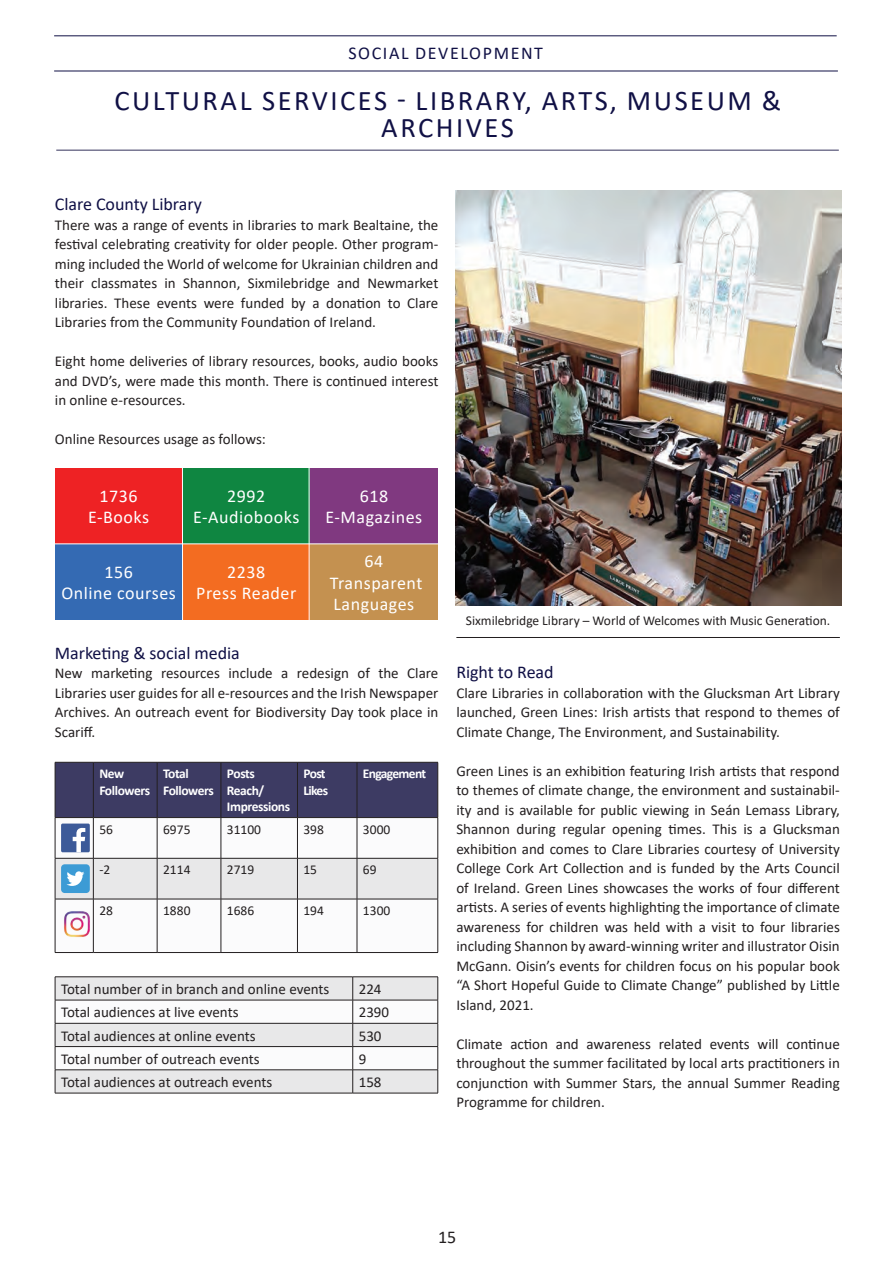
<style>
.page{position:relative;width:893px;height:1263px;background:#fff}
.page>*{position:absolute;margin:0;border:0;box-sizing:border-box;transform-origin:0 0}
.t1{font:28.5px/27px "Calibri";letter-spacing:.09em;color:#101045;text-align:center}
.t2{font:18px/21.6px "Calibri";letter-spacing:.03em;color:#fff;text-align:center}
.t3{font:18px "Calibri";color:#101045}
.t4{font:18px "Calibri";letter-spacing:.09em;color:#101045}
.t5{font:18px "Calibri";color:#231f20}
.t6{font:15px/19.5px "Calibri";color:#231f20;text-align:justify}
.t7{font:13.5px "Calibri";color:#231f20}
.t8{font:700 13.5px/16.2px "Calibri";letter-spacing:-.035em;color:#fff}
</style>
<div class="page">
<hr style="left:54px;top:71px;width:784px;height:1px;background:#101045">
<hr style="left:54px;top:35px;width:783px;height:1px;background:#101045">
<hr style="left:56px;top:150px;width:783px;height:1px;background:#34325c">
<div style="left:55px;top:468px;width:127px;height:76px;background:#ee2224"></div>
<div style="left:55px;top:544px;width:127px;height:76px;background:#346ab3"></div>
<div style="left:182px;top:468px;width:128px;height:76px;background:#0f8641"></div>
<div style="left:310px;top:468px;width:128px;height:76px;background:#803980"></div>
<div style="left:310px;top:544px;width:128px;height:76px;background:#c49150"></div>
<div style="left:182px;top:544px;width:128px;height:76px;background:#f36c21"></div>
<hr style="left:55px;top:543px;width:384px;height:1px;background:#fff">
<hr style="left:182px;top:464px;width:1px;height:161px;background:#fff">
<hr style="left:309px;top:464px;width:1px;height:161px;background:#fff">
<div style="left:56px;top:763px;width:382px;height:54px;background:#3d3b63"></div>
<svg style="left:56px;top:818px;width:382px;height:134px"></svg>
<hr style="left:55px;top:818px;width:1px;height:40px;background:#231f20">
<hr style="left:93px;top:818px;width:1px;height:40px;background:#231f20">
<hr style="left:157px;top:818px;width:1px;height:40px;background:#231f20">
<hr style="left:221px;top:818px;width:1px;height:40px;background:#231f20">
<hr style="left:297px;top:818px;width:1px;height:40px;background:#231f20">
<hr style="left:357px;top:818px;width:1px;height:40px;background:#231f20">
<hr style="left:438px;top:818px;width:1px;height:40px;background:#231f20">
<hr style="left:438px;top:858px;width:1px;height:41px;background:#231f20">
<hr style="left:55px;top:899px;width:1px;height:53px;background:#231f20">
<hr style="left:55px;top:899px;width:38px;height:1px;background:#231f20">
<hr style="left:55px;top:952px;width:38px;height:1px;background:#231f20">
<hr style="left:93px;top:899px;width:1px;height:53px;background:#231f20">
<hr style="left:93px;top:899px;width:64px;height:1px;background:#231f20">
<hr style="left:93px;top:952px;width:64px;height:1px;background:#231f20">
<hr style="left:157px;top:899px;width:1px;height:53px;background:#231f20">
<hr style="left:157px;top:899px;width:64px;height:1px;background:#231f20">
<hr style="left:157px;top:952px;width:64px;height:1px;background:#231f20">
<hr style="left:221px;top:899px;width:1px;height:53px;background:#231f20">
<hr style="left:221px;top:899px;width:76px;height:1px;background:#231f20">
<hr style="left:221px;top:952px;width:76px;height:1px;background:#231f20">
<hr style="left:297px;top:899px;width:1px;height:53px;background:#231f20">
<hr style="left:297px;top:899px;width:60px;height:1px;background:#231f20">
<hr style="left:297px;top:952px;width:60px;height:1px;background:#231f20">
<hr style="left:357px;top:899px;width:1px;height:53px;background:#231f20">
<hr style="left:357px;top:899px;width:81px;height:1px;background:#231f20">
<hr style="left:357px;top:952px;width:81px;height:1px;background:#231f20">
<hr style="left:438px;top:899px;width:1px;height:53px;background:#231f20">
<hr style="left:55px;top:762px;width:38px;height:1px;background:#231f20">
<hr style="left:55px;top:762px;width:1px;height:55px;background:#231f20">
<hr style="left:93px;top:762px;width:64px;height:1px;background:#231f20">
<hr style="left:93px;top:762px;width:1px;height:55px;background:#231f20">
<hr style="left:157px;top:762px;width:64px;height:1px;background:#231f20">
<hr style="left:157px;top:762px;width:1px;height:55px;background:#231f20">
<hr style="left:221px;top:762px;width:76px;height:1px;background:#231f20">
<hr style="left:221px;top:762px;width:1px;height:55px;background:#231f20">
<hr style="left:297px;top:762px;width:60px;height:1px;background:#231f20">
<hr style="left:297px;top:762px;width:1px;height:55px;background:#231f20">
<hr style="left:357px;top:762px;width:81px;height:1px;background:#231f20">
<hr style="left:357px;top:762px;width:1px;height:55px;background:#231f20">
<hr style="left:438px;top:762px;width:1px;height:55px;background:#231f20">
<hr style="left:55px;top:817px;width:38px;height:1px;background:#231f20">
<hr style="left:93px;top:817px;width:64px;height:1px;background:#231f20">
<hr style="left:157px;top:817px;width:64px;height:1px;background:#231f20">
<hr style="left:221px;top:817px;width:76px;height:1px;background:#231f20">
<hr style="left:297px;top:817px;width:60px;height:1px;background:#231f20">
<hr style="left:357px;top:817px;width:81px;height:1px;background:#231f20">
<div style="left:61px;top:823px;width:29px;height:29px;background:#3c5a99;border-radius:2px"></div>
<svg style="left:73px;top:828px;width:12px;height:24px"></svg>
<svg style="left:55px;top:858px;width:383px;height:41px;background:#d7dbde"></svg>
<img style="left:61px;top:905px;width:34px;height:37px">
<hr style="left:55px;top:976px;width:298px;height:1px;background:#231f20">
<hr style="left:55px;top:1093px;width:298px;height:1px;background:#231f20">
<hr style="left:353px;top:976px;width:85px;height:1px;background:#231f20">
<hr style="left:353px;top:1093px;width:85px;height:1px;background:#231f20">
<svg style="left:55px;top:977px;width:384px;height:116px"></svg>
<hr style="left:456px;top:637px;width:384px;height:1px;background:#231f20">
<img style="left:455px;top:191px;width:386px;height:415px">
<p class="t4" style="left:348px;top:40px;width:196px">SOCIAL DEVELOPMENT</p>
<h1 class="t1" style="left:114px;top:87px;width:668px">CULTURAL SERVICES - LIBRARY, ARTS, MUSEUM &amp;<br>ARCHIVES</h1>
<p class="t3" style="left:55px;top:192px;width:148px">Clare County Library</p>
<p class="t6" style="left:55px;top:214px;width:385px">There was a range of events in libraries to mark Bealtaine, the festival celebrating creativity for older people. Other program&shy;ming included the World of welcome for Ukrainian children and their classmates in Shannon, Sixmilebridge and Newmarket libraries. These events were funded by a donation to Clare Libraries from the Community Foundation of Ireland.</p>
<p class="t6" style="left:55px;top:351px;width:385px">Eight home deliveries of library resources, books, audio books and DVD’s, were made this month. There is continued interest in online e-resources.</p>
<p class="t6" style="left:55px;top:429px;width:213px">Online Resources usage as follows:</p>
<p class="t2" style="left:88px;top:485px;width:63px">1736<br>E-Books</p>
<p class="t2" style="left:61px;top:560px;width:116px">156<br>Online courses</p>
<p class="t2" style="left:193px;top:485px;width:108px">2992<br>E-Audiobooks</p>
<p class="t2" style="left:325px;top:485px;width:98px">618<br>E-Magazines</p>
<p class="t2" style="left:330px;top:550px;width:94px">64<br>Transparent<br>Languages</p>
<p class="t2" style="left:196px;top:560px;width:102px">2238<br>Press Reader</p>
<p class="t3" style="left:55px;top:640px;width:186px">Marketing &amp; social media</p>
<p class="t6" style="left:55px;top:663px;width:385px">New marketing resources include a redesign of the Clare Libraries user guides for all e-resources and the Irish Newspaper Archives. An outreach event for Biodiversity Day took place in Scariff.</p>
<p class="t8" style="left:99px;top:766px;width:52px">New<br>Followers</p>
<p class="t8" style="left:163px;top:766px;width:52px">Total<br>Followers</p>
<p class="t8" style="left:227px;top:766px;width:65px">Posts<br>Reach/<br>Impressions</p>
<p class="t8" style="left:303px;top:766px;width:26px">Post<br>Likes</p>
<p class="t8" style="left:363px;top:766px;width:65px">Engagement</p>
<p class="t7" style="left:99px;top:820px;width:15px">56</p>
<p class="t7" style="left:163px;top:820px;width:29px">6975</p>
<p class="t7" style="left:227px;top:820px;width:36px">31100</p>
<p class="t7" style="left:303px;top:820px;width:22px">398</p>
<p class="t7" style="left:363px;top:820px;width:29px">3000</p>
<p class="t7" style="left:99px;top:860px;width:12px">-2</p>
<p class="t7" style="left:163px;top:860px;width:29px">2114</p>
<p class="t7" style="left:227px;top:860px;width:29px">2719</p>
<p class="t7" style="left:303px;top:860px;width:15px">15</p>
<p class="t7" style="left:363px;top:860px;width:15px">69</p>
<p class="t7" style="left:99px;top:901px;width:15px">28</p>
<p class="t7" style="left:163px;top:901px;width:29px">1880</p>
<p class="t7" style="left:227px;top:901px;width:29px">1686</p>
<p class="t7" style="left:303px;top:901px;width:22px">194</p>
<p class="t7" style="left:363px;top:901px;width:29px">1300</p>
<p class="t6" style="left:61px;top:979px;width:270px">Total number of in branch and online events</p>
<p class="t6" style="left:359px;top:979px;width:24px">224</p>
<p class="t6" style="left:61px;top:1002px;width:179px">Total audiences at live events</p>
<p class="t6" style="left:359px;top:1002px;width:32px">2390</p>
<p class="t6" style="left:61px;top:1025px;width:196px">Total audiences at online events</p>
<p class="t6" style="left:359px;top:1025px;width:24px">530</p>
<p class="t6" style="left:61px;top:1049px;width:200px">Total number of outreach events</p>
<p class="t6" style="left:359px;top:1049px;width:9px">9</p>
<p class="t6" style="left:61px;top:1072px;width:213px">Total audiences at outreach events</p>
<p class="t6" style="left:359px;top:1072px;width:24px">158</p>
<p class="t7" style="left:466px;top:611px;width:366px">Sixmilebridge Library – World of Welcomes with Music Generation.</p>
<p class="t3" style="left:456px;top:660px;width:99px">Right to Read</p>
<p class="t6" style="left:456px;top:682px;width:385px">Clare Libraries in collaboration with the Glucksman Art Library launched, Green Lines: Irish artists that respond to themes of Climate Change, The Environment, and Sustainability.</p>
<p class="t6" style="left:456px;top:760px;width:385px">Green Lines is an exhibition featuring Irish artists that respond to themes of climate change, the environment and sustainabil&shy;ity and is available for public viewing in Seán Lemass Library, Shannon during regular opening times. This is a Glucksman exhibition and comes to Clare Libraries courtesy of University College Cork Art Collection and is funded by the Arts Council of Ireland. Green Lines showcases the works of four different artists. A series of events highlighting the importance of climate awareness for children was held with a visit to four libraries including Shannon by award-winning writer and illustrator Oisin McGann. Oisin’s events for children focus on his popular book “A Short Hopeful Guide to Climate Change” published by Little Island, 2021.</p>
<p class="t6" style="left:456px;top:1033px;width:385px">Climate action and awareness related events will continue throughout the summer facilitated by local arts practitioners in conjunction with Summer Stars, the annual Summer Reading Programme for children.</p>
<p class="t5" style="left:438px;top:1224px;width:20px">15</p>
</div>
